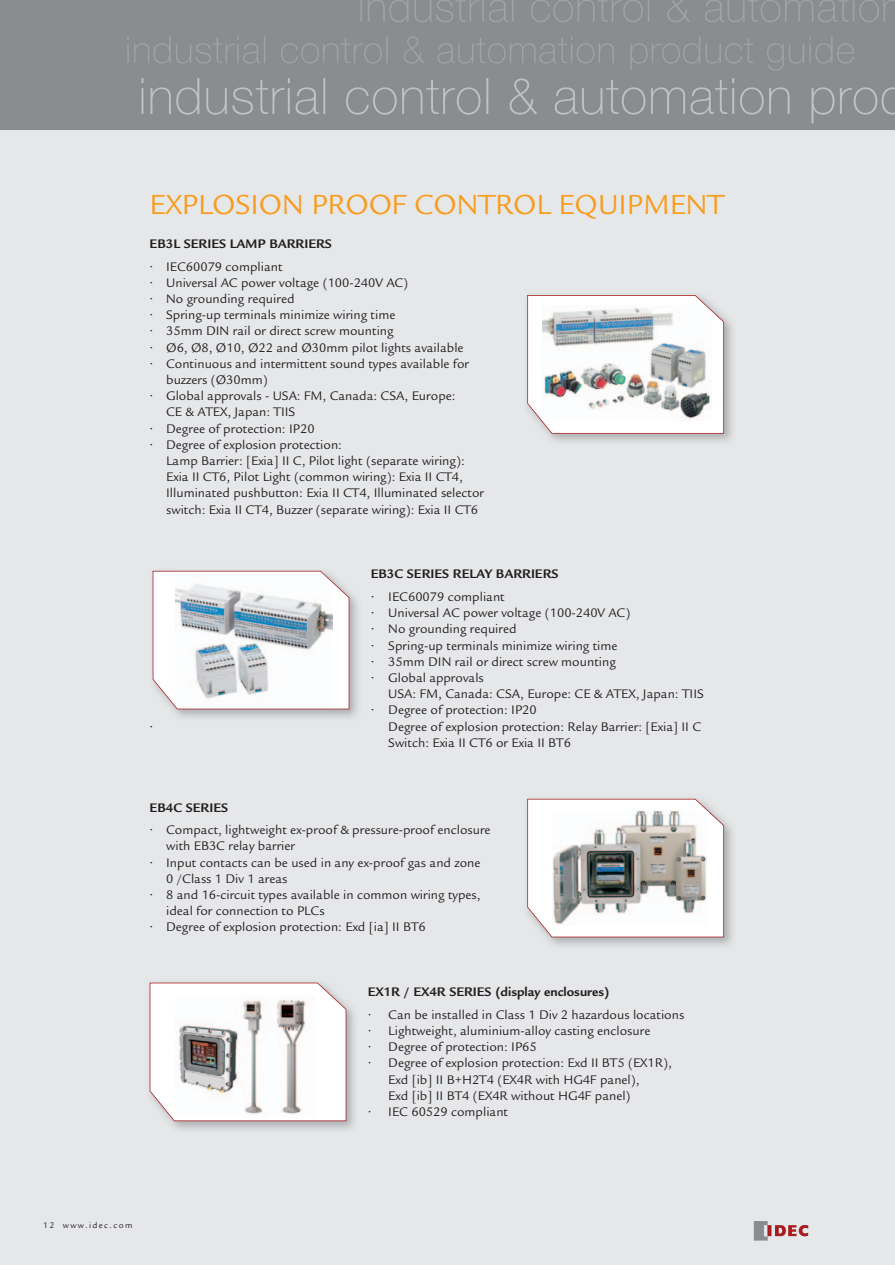
<style>
.page{position:relative;width:895px;height:1265px;background:#fff}
.page>*{position:absolute;margin:0;border:0;box-sizing:border-box;transform-origin:0 0}
.t1{font:30px "Legacy Sans";color:#f89c1c}
.t2{font:13.5px/16.2px "Legacy Sans";color:#231f20}
.t3{font:700 13.5px "Legacy Sans";color:#231f20}
.t4{font:9px "Legacy Sans";letter-spacing:.15em;color:#231f20}
</style>
<div class="page">
<div style="left:0;top:0;width:894px;height:1264px;background:#e6e7e9"></div>
<img style="left:0;top:0;width:895px;height:130px">
<img style="left:753px;top:1221px;width:13px;height:19px">
<img style="left:766px;top:1221px;width:43px;height:19px">
<img style="left:547px;top:316px;width:186px;height:126px">
<svg style="left:527px;top:295px;width:197px;height:138px;background:#dcdcdd"></svg>
<img style="left:152px;top:570px;width:206px;height:148px">
<svg style="left:153px;top:570px;width:196px;height:139px;background:#dee1e4"></svg>
<img style="left:149px;top:982px;width:206px;height:148px">
<svg style="left:150px;top:982px;width:196px;height:139px;background:#f8f4f4"></svg>
<img style="left:547px;top:820px;width:186px;height:126px">
<svg style="left:527px;top:798px;width:197px;height:139px;background:#f7f2f2"></svg>
<img style="left:552px;top:810px;width:154px;height:115px">
<img style="left:176px;top:996px;width:139px;height:121px">
<h1 class="t1" style="left:150px;top:193px;width:576px">EXPLOSION PROOF CONTROL EQUIPMENT</h1>
<p class="t3" style="left:150px;top:239px;width:184px">EB3L SERIES LAMP BARRIERS</p>
<p class="t2" style="left:150px;top:259px;width:134px">• IEC60079 compliant</p>
<p class="t2" style="left:150px;top:276px;width:260px">• Universal AC power voltage (100-240V AC)</p>
<p class="t2" style="left:150px;top:292px;width:146px">• No grounding required</p>
<p class="t2" style="left:150px;top:308px;width:247px">• Spring-up terminals minimize wiring time</p>
<p class="t2" style="left:150px;top:324px;width:245px">• 35mm DIN rail or direct screw mounting</p>
<p class="t2" style="left:150px;top:340px;width:315px">• Ø6, Ø8, Ø10, Ø22 and Ø30mm pilot lights available</p>
<p class="t2" style="left:166px;top:357px;width:304px;text-indent:-16px">• Continuous and intermittent sound types available for buzzers (Ø30mm)</p>
<p class="t2" style="left:166px;top:389px;width:291px;text-indent:-16px">• Global approvals - USA: FM, Canada: CSA, Europe:<br>CE &amp; ATEX, Japan: TIIS</p>
<p class="t2" style="left:150px;top:421px;width:166px">• Degree of protection: IP20</p>
<p class="t2" style="left:166px;top:438px;width:319px;text-indent:-16px">• Degree of explosion protection:<br>Lamp Barrier: [Exia] II C, Pilot light (separate wiring):<br>Exia II CT6, Pilot Light (common wiring): Exia II CT4, Illuminated pushbutton: Exia II CT4, Illuminated selector switch: Exia II CT4, Buzzer (separate wiring): Exia II CT6</p>
<p class="t2" style="left:150px;top:719px;width:5px">•</p>
<p class="t3" style="left:370px;top:569px;width:189px">EB3C SERIES RELAY BARRIERS</p>
<p class="t2" style="left:370px;top:590px;width:135px">• IEC60079 compliant</p>
<p class="t2" style="left:370px;top:606px;width:261px">• Universal AC power voltage (100-240V AC)</p>
<p class="t2" style="left:370px;top:622px;width:147px">• No grounding required</p>
<p class="t2" style="left:370px;top:638px;width:248px">• Spring-up terminals minimize wiring time</p>
<p class="t2" style="left:370px;top:655px;width:246px">• 35mm DIN rail or direct screw mounting</p>
<p class="t2" style="left:388px;top:671px;width:317px;text-indent:-18px">• Global approvals<br>USA: FM, Canada: CSA, Europe: CE &amp; ATEX, Japan: TIIS</p>
<p class="t2" style="left:388px;top:703px;width:314px;text-indent:-18px">• Degree of protection: IP20<br>Degree of explosion protection: Relay Barrier: [Exia] II C<br>Switch: Exia II CT6 or Exia II BT6</p>
<p class="t3" style="left:150px;top:802px;width:80px">EB4C SERIES</p>
<p class="t2" style="left:166px;top:823px;width:326px;text-indent:-16px">• Compact, lightweight ex-proof &amp; pressure-proof enclosure with EB3C relay barrier</p>
<p class="t2" style="left:166px;top:855px;width:316px;text-indent:-16px">• Input contacts can be used in any ex-proof gas and zone<br>0 /Class 1 Div 1 areas</p>
<p class="t2" style="left:166px;top:888px;width:316px;text-indent:-16px">• 8 and 16-circuit types available in common wiring types, ideal for connection to PLCs</p>
<p class="t2" style="left:150px;top:920px;width:278px">• Degree of explosion protection: Exd [ia] II BT6</p>
<p class="t3" style="left:367px;top:986px;width:243px">EX1R / EX4R SERIES (display enclosures)</p>
<p class="t2" style="left:367px;top:1007px;width:318px">• Can be installed in Class 1 Div 2 hazardous locations</p>
<p class="t2" style="left:367px;top:1024px;width:284px">• Lightweight, aluminium-alloy casting enclosure</p>
<p class="t2" style="left:367px;top:1040px;width:170px">• Degree of protection: IP65</p>
<p class="t2" style="left:388px;top:1056px;width:285px;text-indent:-21px">• Degree of explosion protection: Exd II BT5 (EX1R),<br>Exd [ib] II B+H2T4 (EX4R with HG4F panel),<br>Exd [ib] II BT4 (EX4R without HG4F panel)</p>
<p class="t2" style="left:367px;top:1105px;width:142px">• IEC 60529 compliant</p>
<p class="t4" style="left:43px;top:1221px;width:91px">12 www.idec.com</p>
</div>
